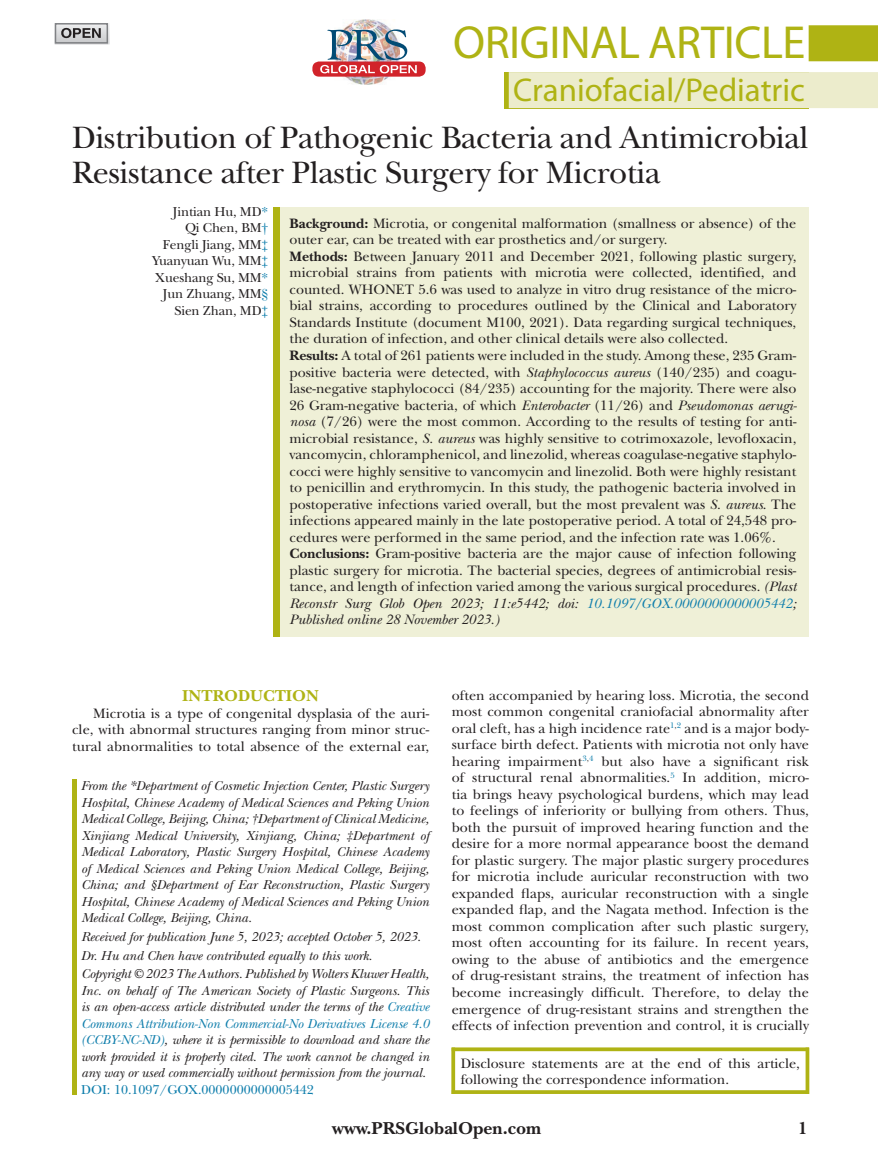
<style>
.page{position:relative;width:878px;height:1175px;background:#fff}
.page>*{position:absolute;margin:0;border:0;box-sizing:border-box;transform-origin:0 0}
.t1{font:46.5px "Myriad Pro";letter-spacing:-.01em;color:#afb314}
.t2{font:33px "Myriad Pro";color:#afb314}
.t3{font:32.25px/34.5px "New Baskerville Std";letter-spacing:-.015em;color:#231f20}
.t4{font:700 18px "New Baskerville Std";color:#231f20}
.t5{font:700 16.5px "New Baskerville Std";color:#afb314}
.t6{font:14.25px/16.5px "New Baskerville Std";color:#231f20}
.t7{font:italic 13.5px/16.5px "New Baskerville Std";color:#231f20;text-align:justify}
.t8{font:13.5px/16.5px "New Baskerville Std";letter-spacing:-.01em;color:#231f20;text-align:right}
.t9{font:13.5px "New Baskerville Std";color:#0f7eac}
.s1{color:#0f7eac}
.s2{font-weight:700}
.s3{font-style:italic}
.s4{font-style:italic;color:#0f7eac}
</style>
<div class="page">
<div style="left:508px;top:72px;width:370px;height:36px;background:#ececcc"></div>
<div style="left:808px;top:25px;width:70px;height:36px;background:#afb314"></div>
<img style="left:343px;top:20px;width:48px;height:64px">
<div style="left:312px;top:61px;width:113px;height:16px;background:#d1232a;border-radius:7px"></div>
<img style="left:320px;top:29px;width:97px;height:44px">
<div style="left:274px;top:126px;width:534px;height:511px;background:#eff0d7"></div>
<div style="left:274px;top:205px;width:6px;height:44px;background:#afb314"></div>
<div style="left:274px;top:238px;width:6px;height:110px;background:#afb314"></div>
<div style="left:274px;top:337px;width:6px;height:209px;background:#afb314"></div>
<div style="left:274px;top:535px;width:6px;height:102px;background:#afb314"></div>
<hr style="left:72px;top:779px;width:4px;height:149px;background:#afb314">
<hr style="left:72px;top:928px;width:4px;height:18px;background:#afb314">
<hr style="left:72px;top:946px;width:4px;height:19px;background:#afb314">
<hr style="left:72px;top:965px;width:4px;height:118px;background:#afb314">
<hr style="left:72px;top:1081px;width:4px;height:13px;background:#afb314">
<div style="left:272px;top:126px;width:536px;height:80px;background:#fff"></div>
<img style="left:54px;top:23px;width:55px;height:22px">
<svg style="left:451px;top:1047px;width:4px;height:47px"></svg>
<svg style="left:805px;top:1047px;width:4px;height:47px"></svg>
<svg style="left:452px;top:1047px;width:356px;height:4px"></svg>
<svg style="left:452px;top:1090px;width:356px;height:4px"></svg>
<div style="left:55px;top:23px;width:53px;height:21px;border:2px solid #808285"></div>
<svg style="left:61px;top:28px;width:40px;height:10px"></svg>
<h1 class="t1" style="left:453px;top:14px;width:354px">Original Article</h1>
<h2 class="t2" style="left:513px;top:69px;width:293px">Craniofacial/Pediatric</h2>
<h3 class="t3" style="left:72px;top:121px;width:737px">Distribution of Pathogenic Bacteria and Antimicrobial<br>Resistance after Plastic Surgery for Microtia</h3>
<p class="t8" style="left:153px;top:203px;width:117px">Jintian Hu, MD<span class="s1">*<br></span>Qi Chen, BM<span class="s1">†<br></span>Fengli Jiang, MM<span class="s1">‡<br></span>Yuanyuan Wu, MM<span class="s1">‡<br></span>Xueshang Su, MM<span class="s1">*<br></span>Jun Zhuang, MM<span class="s1">§<br></span>Sien Zhan, MD<span class="s1">‡</span></p>
<p class="t6" style="left:289px;top:215px;width:509px"><span class="s2">Background:</span> Microtia, or congenital malformation (smallness or absence) of the outer ear, can be treated with ear prosthetics and/or surgery.<br><span class="s2">Methods:</span> Between January 2011 and December 2021, following plastic surgery, microbial strains from patients with microtia were collected, identified, and counted. WHONET 5.6 was used to analyze in vitro drug resistance of the micro&shy;bial strains, according to procedures outlined by the Clinical and Laboratory Standards Institute (document M100, 2021). Data regarding surgical techniques, the duration of infection, and other clinical details were also collected.<br><span class="s2">Results:</span> A total of 261 patients were included in the study. Among these, 235 Gram&shy;positive bacteria were detected, with <span class="s3">Staphylococcus aureus</span> (140/235) and coagu&shy;lase-negative staphylococci (84/235) accounting for the majority. There were also 26 Gram-negative bacteria, of which <span class="s3">Enterobacter</span> (11/26) and <span class="s3">Pseudomonas aerugi&shy;nosa</span> (7/26) were the most common. According to the results of testing for anti&shy;microbial resistance, <span class="s3">S. aureus</span> was highly sensitive to cotrimoxazole, levofloxacin, vancomycin, chloramphenicol, and linezolid, whereas coagulase-negative staphylo&shy;cocci were highly sensitive to vancomycin and linezolid. Both were highly resistant to penicillin and erythromycin. In this study, the pathogenic bacteria involved in postoperative infections varied overall, but the most prevalent was <span class="s3">S. aureus</span>. The infections appeared mainly in the late postoperative period. A total of 24,548 pro&shy;cedures were performed in the same period, and the infection rate was 1.06%.<br><span class="s2">Conclusions:</span> Gram-positive bacteria are the major cause of infection following plastic surgery for microtia. The bacterial species, degrees of antimicrobial resis&shy;tance, and length of infection varied among the various surgical procedures. <span class="s3">(Plast Reconstr Surg Glob Open 2023; 11:e5442; doi:</span> <span class="s4">10.1097/GOX.0000000000005442</span><span class="s3">; Published online 28 November 2023.)</span></p>
<p class="t5" style="left:182px;top:686px;width:138px">INTRODUCTION</p>
<p class="t6" style="left:72px;top:705px;width:359px;text-align:justify;text-indent:21px">Microtia is a type of congenital dysplasia of the auri&shy;cle, with abnormal structures ranging from minor struc&shy;tural abnormalities to total absence of the external ear,</p>
<p class="t7" style="left:81px;top:777px;width:350px">From the *Department of Cosmetic Injection Center, Plastic Surgery Hospital, Chinese Academy of Medical Sciences and Peking Union Medical College, Beijing, China; †Department of Clinical Medicine, Xinjiang Medical University, Xinjiang, China; ‡Department of Medical Laboratory, Plastic Surgery Hospital, Chinese Academy of Medical Sciences and Peking Union Medical College, Beijing, China; and §Department of Ear Reconstruction, Plastic Surgery Hospital, Chinese Academy of Medical Sciences and Peking Union Medical College, Beijing, China.</p>
<p class="t7" style="left:81px;top:927px;width:350px;line-height:18.8px;text-align:left">Received for publication June 5, 2023; accepted October 5, 2023.<br>Dr. Hu and Chen have contributed equally to this work.<br>Copyright © 2023 The Authors. Published by Wolters Kluwer Health,</p>
<p class="t7" style="left:81px;top:982px;width:350px">Inc. on behalf of The American Society of Plastic Surgeons. This is an open-access article distributed under the terms of the <span class="s1">Creative Commons Attribution-Non Commercial-No Derivatives License 4.0 (CCBY-NC-ND)</span>, where it is permissible to download and share the work provided it is properly cited. The work cannot be changed in any way or used commercially without permission from the journal.</p>
<p class="t9" style="left:81px;top:1081px;width:234px">DOI: 10.1097/GOX.0000000000005442</p>
<p class="t6" style="left:451px;top:687px;width:359px;text-align:justify">often accompanied by hearing loss. Microtia, the second most common congenital craniofacial abnormality after oral cleft, has a high incidence rate<sup>1</sup><sup>,</sup><sup>2</sup> and is a major body&shy;surface birth defect. Patients with microtia not only have hearing impairment<sup>3</sup><sup>,</sup><sup>4</sup> but also have a significant risk of structural renal abnormalities.<sup>5</sup> In addition, micro&shy;tia brings heavy psychological burdens, which may lead to feelings of inferiority or bullying from others. Thus, both the pursuit of improved hearing function and the desire for a more normal appearance boost the demand for plastic surgery. The major plastic surgery procedures for microtia include auricular reconstruction with two expanded flaps, auricular reconstruction with a single expanded flap, and the Nagata method. Infection is the most common complication after such plastic surgery, most often accounting for its failure. In recent years, owing to the abuse of antibiotics and the emergence of drug-resistant strains, the treatment of infection has become increasingly difficult. Therefore, to delay the emergence of drug-resistant strains and strengthen the effects of infection prevention and control, it is crucially</p>
<p class="t6" style="left:460px;top:1054px;width:341px">Disclosure statements are at the end of this article, following the correspondence information.</p>
<p class="t4" style="left:332px;top:1118px;width:210px">www.PRSGlobalOpen.com</p>
<p class="t4" style="left:798px;top:1118px;width:11px">1</p>
</div>
